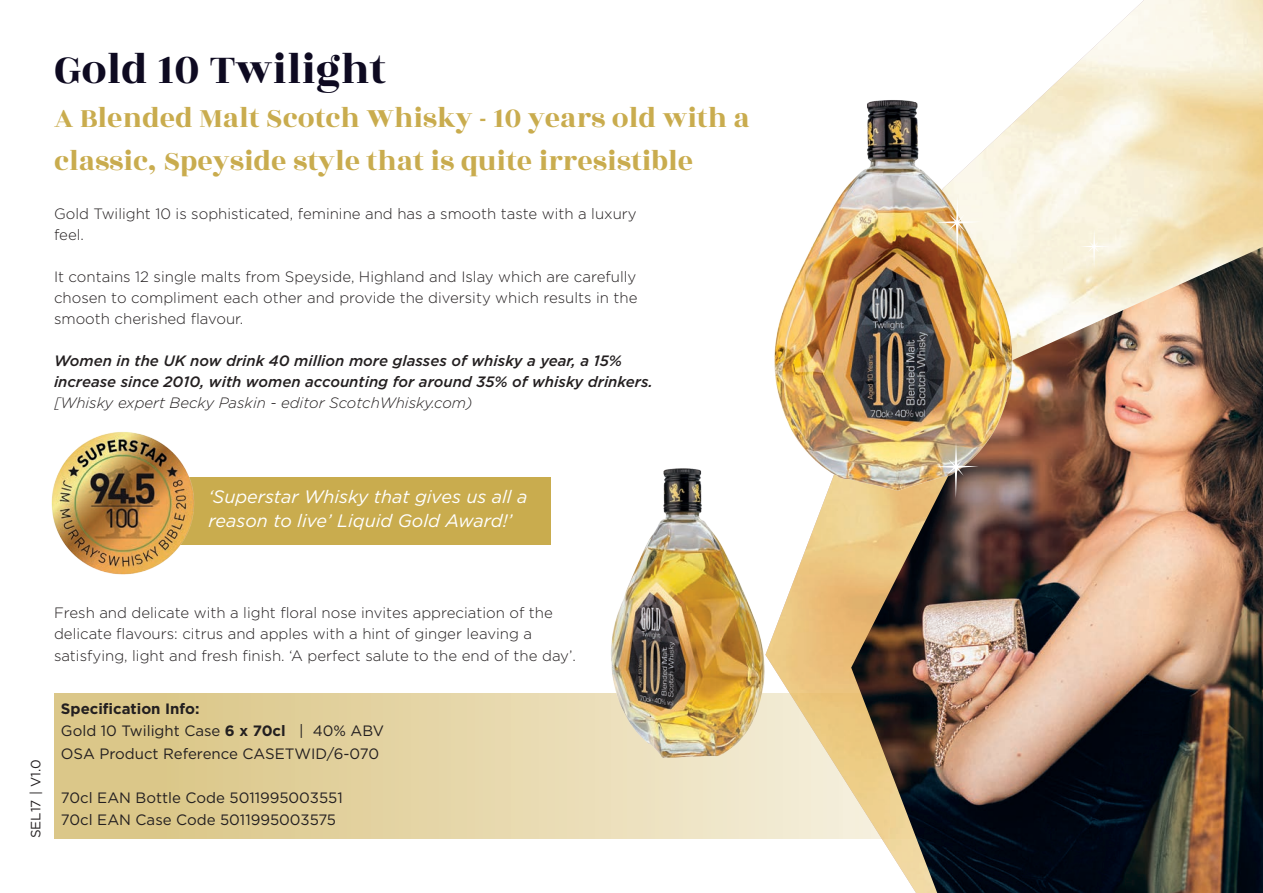
<style>
.page{position:relative;width:1263px;height:893px;background:#fff}
.page>*{position:absolute;margin:0;border:0;box-sizing:border-box;transform-origin:0 0}
.t1{font:45px "Rozha One";color:#0e0a21}
.t2{font:30px/43.5px "Rozha One";color:#c9ac4e}
.t3{font:italic 18px/24px "Gotham";color:#fff}
.t4{font:300 15px/21px "Gotham";color:#231f20}
.t5{font:italic 500 15px/21px "Gotham";color:#231f20}
.t6{font:15px "Gotham";color:#231f20}
.t7{font:italic 300 15px "Gotham";color:#231f20}
.t8{font:700 15px "Gotham";color:#231f20}
.t9{font:13.5px "Gotham";color:#231f20}
.s1{font-weight:700}
</style>
<div class="page">
<svg style="left:54px;top:693px;width:711px;height:146px;background:#e3d2a1"></svg>
<img style="left:851px;top:247px;width:412px;height:646px">
<img style="left:774px;top:99px;width:259px;height:407px">
<img style="left:935px;top:196px;width:46px;height:60px">
<svg style="left:935px;top:442px;width:44px;height:56px;background:#a08d7a"></svg>
<svg style="left:1080px;top:229px;width:30px;height:39px"></svg>
<div style="left:118px;top:477px;width:433px;height:67px;background:#c9ac4e"></div>
<img style="left:51px;top:432px;width:150px;height:143px">
<img style="left:584px;top:457px;width:204px;height:311px">
<p class="t1" style="left:54px;top:38px;width:333px">Gold 10 Twilight</p>
<p class="t2" style="left:54px;top:96px;width:697px">A Blended Malt Scotch Whisky - 10 years old with a classic, Speyside style that is quite irresistible</p>
<p class="t4" style="left:54px;top:203px;width:584px">Gold Twilight 10 is sophisticated, feminine and has a smooth taste with a luxury feel.</p>
<p class="t4" style="left:54px;top:266px;width:585px;text-align:justify">It contains 12 single malts from Speyside, Highland and Islay which are carefully chosen to compliment each other and provide the diversity which results in the smooth cherished flavour.</p>
<p class="t5" style="left:54px;top:350px;width:600px">Women in the UK now drink 40 million more glasses of whisky a year, a 15% increase since 2010, with women accounting for around 35% of whisky drinkers.</p>
<p class="t7" style="left:54px;top:393px;width:420px">[Whisky expert Becky Paskin - editor ScotchWhisky.com)</p>
<p class="t3" style="left:208px;top:485px;width:320px">‘Superstar Whisky that gives us all a reason to live’ Liquid Gold Award!’</p>
<p class="t4" style="left:54px;top:602px;width:500px">Fresh and delicate with a light floral nose invites appreciation of the</p>
<p class="t4" style="left:54px;top:623px;width:479px">delicate flavours: citrus and apples with a hint of ginger leaving a</p>
<p class="t4" style="left:54px;top:644px;width:523px">satisfying, light and fresh finish. ‘A perfect salute to the end of the day’.</p>
<p class="t9" style="left:27px;top:838px;width:80px;rotate:-90deg">SEL17 | V1.0</p>
<p class="t8" style="left:61px;top:699px;width:140px">Specification Info:</p>
<p class="t6" style="left:61px;top:721px;width:325px">Gold 10 Twilight Case <span class="s1">6 x 70cl</span> | 40% ABV</p>
<p class="t6" style="left:61px;top:744px;width:320px">OSA Product Reference CASETWID/6-070</p>
<p class="t6" style="left:61px;top:788px;width:283px">70cl EAN Bottle Code 5011995003551</p>
<p class="t6" style="left:61px;top:810px;width:277px">70cl EAN Case Code 5011995003575</p>
</div>
